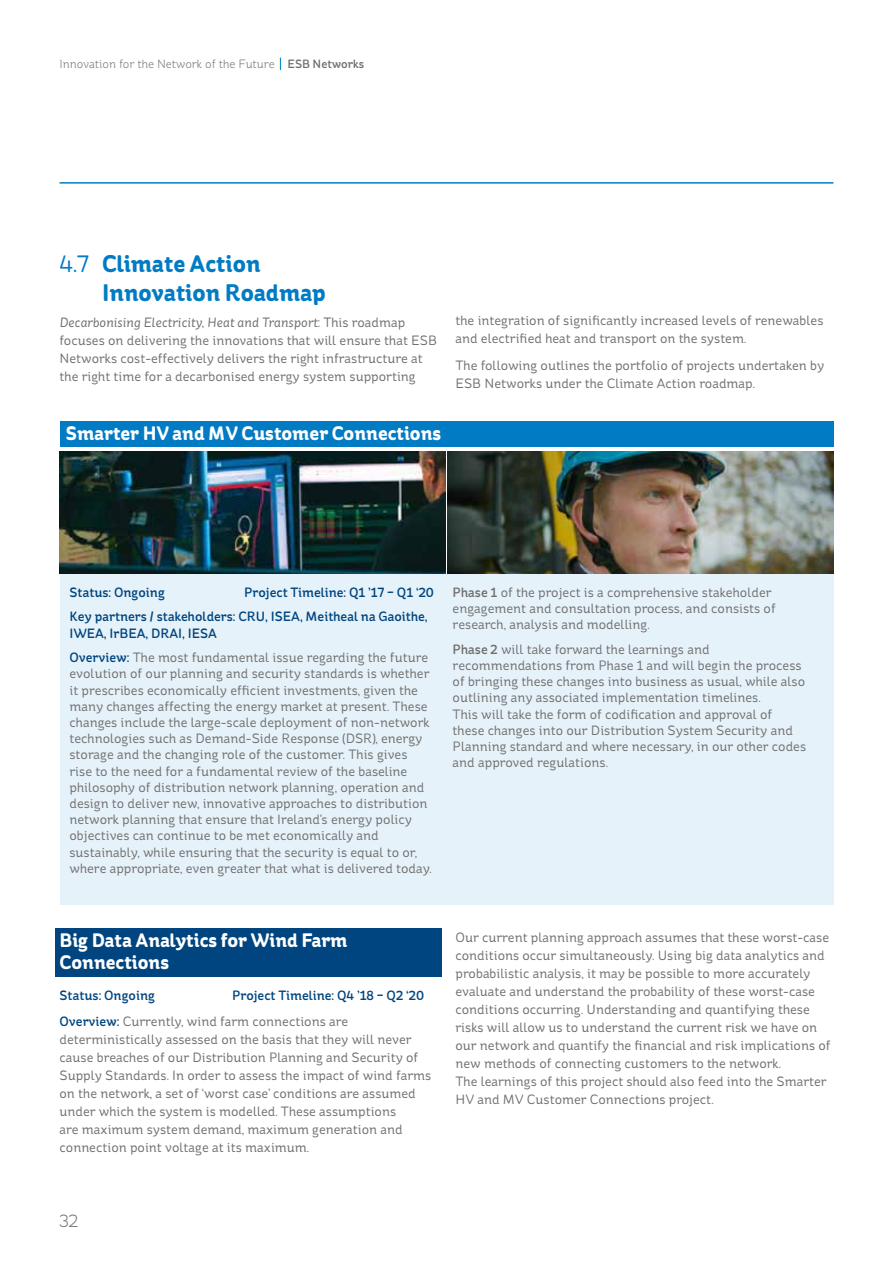
<style>
.page{position:relative;width:893px;height:1263px;background:#fff}
.page>*{position:absolute;margin:0;border:0;box-sizing:border-box;transform-origin:0 0}
.t1{font:700 24px/28.8px "St Ryde";color:#007bc4}
.t2{font:700 19.5px/22.5px "St Ryde";color:#fff}
.t3{font:300 18px "St Ryde";color:#706f6f}
.t4{font:13.5px/16.2px "St Ryde";color:#706f6f}
.t5{font:500 13.5px/26.5px "St Ryde";color:#00457f}
.t6{font:300 12px "St Ryde";letter-spacing:-.005em;color:#706f6f}
.s1{font-weight:500}
.s2{font-weight:400}
.s3{font-style:italic}
.s4{font-weight:500;color:#00457f}
.s5{font-weight:400;color:#706f6f}
</style>
<div class="page">
<svg style="left:280px;top:58px;width:1px;height:12px"></svg>
<div style="left:55px;top:929px;width:387px;height:48px;background:#00457f"></div>
<hr style="left:60px;top:182px;width:773px;height:2px;background:#007bc4">
<div style="left:60px;top:422px;width:773px;height:25px;background:#007bc4"></div>
<img style="left:60px;top:451px;width:385px;height:123px">
<img style="left:448px;top:451px;width:385px;height:123px">
<div style="left:60px;top:574px;width:773px;height:330px;background:#e6f2f9"></div>
<p class="t6" style="left:60px;top:57px;width:306px">Innovation for the Network of the Future <span class="s1">ESB Networks</span></p>
<h1 class="t1" style="left:102px;top:250px;width:225px;text-indent:-43px"><span class="s2">4.7</span> Climate Action<br>Innovation Roadmap</h1>
<p class="t4" style="left:60px;top:314px;width:379px;line-height:18px"><span class="s3">Decarbonising Electricity, Heat and Transport</span>: This roadmap focuses on delivering the innovations that will ensure that ESB Networks cost-effectively delivers the right infrastructure at the right time for a decarbonised energy system supporting</p>
<p class="t4" style="left:455px;top:312px;width:369px;line-height:18px">the integration of significantly increased levels of renewables and electrified heat and transport on the system.</p>
<p class="t4" style="left:455px;top:356px;width:370px;line-height:18px">The following outlines the portfolio of projects undertaken by<br>ESB Networks under the Climate Action roadmap.</p>
<h2 class="t2" style="left:66px;top:422px;width:377px">Smarter HV and MV Customer Connections</h2>
<p class="t5" style="left:69px;top:580px;width:366px;line-height:24.8px;text-indent:175px">Project Timeline: Q1 ’17 – Q1 ‘20<br>Key partners / stakeholders: CRU, ISEA, Meitheal na Gaoithe,</p>
<p class="t4" style="left:69px;top:621px;width:360px;line-height:24.8px"><span class="s4">IWEA, IrBEA, DRAI, IESA<br>Overview:</span> The most fundamental issue regarding the future</p>
<p class="t4" style="left:69px;top:666px;width:364px">evolution of our planning and security standards is whether it prescribes economically efficient investments, given the many changes affecting the energy market at present. These changes include the large-scale deployment of non-network technologies such as Demand-Side Response (DSR), energy storage and the changing role of the customer. This gives rise to the need for a fundamental review of the baseline philosophy of distribution network planning, operation and design to deliver new, innovative approaches to distribution network planning that ensure that Ireland’s energy policy objectives can continue to be met economically and sustainably, while ensuring that the security is equal to or, where appropriate, even greater that what is delivered today.</p>
<p class="t5" style="left:69px;top:579px;width:97px">Status: Ongoing</p>
<p class="t4" style="left:453px;top:584px;width:325px"><span class="s1">Phase 1</span> of the project is a comprehensive stakeholder engagement and consultation process, and consists of research, analysis and modelling.</p>
<p class="t4" style="left:453px;top:641px;width:355px"><span class="s1">Phase 2</span> will take forward the learnings and recommendations from Phase 1 and will begin the process of bringing these changes into business as usual, while also outlining any associated implementation timelines.<br>This will take the form of codification and approval of these changes into our Distribution System Security and Planning standard and where necessary, in our other codes and approved regulations.</p>
<h2 class="t2" style="left:60px;top:929px;width:290px">Big Data Analytics for Wind Farm<br>Connections</h2>
<p class="t5" style="left:60px;top:982px;width:97px">Status: Ongoing</p>
<p class="t5" style="left:60px;top:982px;width:366px;text-indent:173px">Project Timeline: Q4 ’18 – Q2 ‘20<br>Overview: <span class="s5">Currently, wind farm connections are</span></p>
<p class="t4" style="left:60px;top:1031px;width:373px;line-height:18px">deterministically assessed on the basis that they will never cause breaches of our Distribution Planning and Security of Supply Standards. In order to assess the impact of wind farms on the network, a set of ‘worst case’ conditions are assumed under which the system is modelled. These assumptions<br>are maximum system demand, maximum generation and connection point voltage at its maximum.</p>
<p class="t4" style="left:455px;top:929px;width:377px;line-height:18px">Our current planning approach assumes that these worst-case conditions occur simultaneously. Using big data analytics and probabilistic analysis, it may be possible to more accurately evaluate and understand the probability of these worst-case conditions occurring. Understanding and quantifying these risks will allow us to understand the current risk we have on our network and quantify the financial and risk implications of new methods of connecting customers to the network.<br>The learnings of this project should also feed into the Smarter HV and MV Customer Connections project.</p>
<h3 class="t3" style="left:60px;top:1210px;width:20px">32</h3>
</div>
